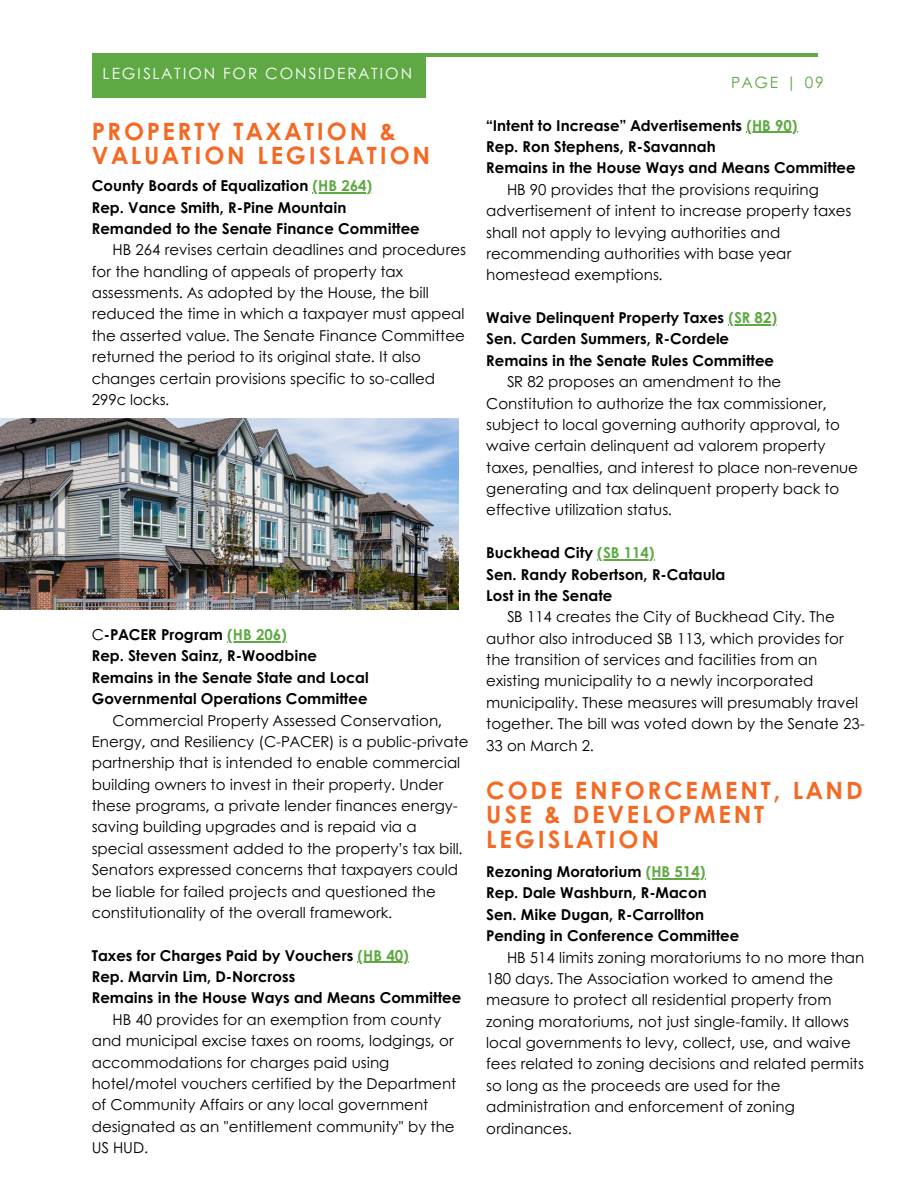
<style>
.page{position:relative;width:918px;height:1188px;background:#fff}
.page>*{position:absolute;margin:0;border:0;box-sizing:border-box;transform-origin:0 0}
.t1{font:700 23.85px/24.8px "Century Gothic";letter-spacing:.12em;color:#f46a24}
.t2{font:15.6px "Century Gothic";letter-spacing:.12em;color:#fff}
.t3{font:15.6px "Century Gothic";letter-spacing:.12em;color:#5ea944}
.t4{font:15px/21.3px "Century Gothic";color:#000}
.t5{font:700 15px/21.3px "Century Gothic";color:#000}
.s1{color:#5ea944}
.s2{font-weight:400}
</style>
<div class="page">
<hr style="left:92px;top:53px;width:725px;height:4px;background:#5ea944">
<div style="left:92px;top:53px;width:333px;height:44px;background:#5ea944"></div>
<img style="left:0;top:418px;width:459px;height:191px">
<hr style="left:313px;top:192px;width:59px;height:1px;background:#5ea944">
<hr style="left:227px;top:641px;width:60px;height:1px;background:#5ea944">
<hr style="left:358px;top:962px;width:51px;height:1px;background:#5ea944">
<hr style="left:746px;top:132px;width:52px;height:1px;background:#5ea944">
<hr style="left:728px;top:324px;width:49px;height:1px;background:#5ea944">
<hr style="left:597px;top:559px;width:58px;height:1px;background:#5ea944">
<hr style="left:646px;top:878px;width:59px;height:1px;background:#5ea944">
<p class="t2" style="left:103px;top:61px;width:311px">LEGISLATION FOR CONSIDERATION</p>
<p class="t3" style="left:731px;top:70px;width:94px">PAGE | 09</p>
<p class="t1" style="left:92px;top:118px;width:340px">PROPERTY TAXATION &amp;<br>VALUATION LEGISLATION</p>
<p class="t5" style="left:486px;top:114px;width:313px">“Intent to Increase” Advertisements <span class="s1">(HB 90)</span></p>
<p class="t5" style="left:486px;top:135px;width:231px">Rep. Ron Stephens, R-Savannah</p>
<p class="t5" style="left:486px;top:157px;width:371px">Remains in the House Ways and Means Committee</p>
<p class="t4" style="left:486px;top:178px;width:367px;text-indent:21px">HB 90 provides that the provisions requiring advertisement of intent to increase property taxes shall not apply to levying authorities and recommending authorities with base year homestead exemptions.</p>
<p class="t5" style="left:486px;top:306px;width:292px">Waive Delinquent Property Taxes <span class="s1">(SR 82)</span></p>
<p class="t5" style="left:486px;top:328px;width:244px">Sen. Carden Summers, R-Cordele</p>
<p class="t5" style="left:486px;top:349px;width:289px">Remains in the Senate Rules Committee</p>
<p class="t4" style="left:486px;top:370px;width:373px;text-indent:21px">SR 82 proposes an amendment to the Constitution to authorize the tax commissioner, subject to local governing authority approval, to waive certain delinquent ad valorem property taxes, penalties, and interest to place non-revenue generating and tax delinquent property back to effective utilization status.</p>
<p class="t5" style="left:486px;top:541px;width:170px">Buckhead City <span class="s1">(SB 114)</span></p>
<p class="t5" style="left:486px;top:563px;width:240px">Sen. Randy Robertson, R-Cataula</p>
<p class="t5" style="left:486px;top:584px;width:128px">Lost in the Senate</p>
<p class="t4" style="left:486px;top:606px;width:380px;text-indent:21px">SB 114 creates the City of Buckhead City. The author also introduced SB 113, which provides for the transition of services and facilities from an existing municipality to a newly incorporated municipality. These measures will presumably travel together. The bill was voted down by the Senate 23- 33 on March 2.</p>
<p class="t1" style="left:486px;top:776px;width:378px">CODE ENFORCEMENT, LAND<br>USE &amp; DEVELOPMENT<br>LEGISLATION</p>
<p class="t5" style="left:486px;top:860px;width:221px">Rezoning Moratorium <span class="s1">(HB 514)</span></p>
<p class="t5" style="left:486px;top:882px;width:222px">Rep. Dale Washburn, R-Macon</p>
<p class="t5" style="left:486px;top:903px;width:220px">Sen. Mike Dugan, R-Carrollton</p>
<p class="t5" style="left:486px;top:924px;width:255px">Pending in Conference Committee</p>
<p class="t4" style="left:486px;top:946px;width:380px;text-indent:21px">HB 514 limits zoning moratoriums to no more than 180 days. The Association worked to amend the measure to protect all residential property from zoning moratoriums, not just single-family. It allows local governments to levy, collect, use, and waive fees related to zoning decisions and related permits so long as the proceeds are used for the administration and enforcement of zoning ordinances.</p>
<p class="t5" style="left:92px;top:174px;width:282px">County Boards of Equalization <span class="s1">(HB 264)</span></p>
<p class="t5" style="left:92px;top:196px;width:256px">Rep. Vance Smith, R-Pine Mountain</p>
<p class="t5" style="left:92px;top:217px;width:329px">Remanded to the Senate Finance Committee</p>
<p class="t4" style="left:92px;top:238px;width:376px;text-indent:21px">HB 264 revises certain deadlines and procedures for the handling of appeals of property tax assessments. As adopted by the House, the bill reduced the time in which a taxpayer must appeal the asserted value. The Senate Finance Committee returned the period to its original state. It also changes certain provisions specific to so-called 299c locks.</p>
<p class="t5" style="left:92px;top:623px;width:197px"><span class="s2">C</span>-PACER Program <span class="s1">(HB 206)</span></p>
<p class="t5" style="left:92px;top:645px;width:227px">Rep. Steven Sainz, R-Woodbine</p>
<p class="t5" style="left:92px;top:666px;width:278px">Remains in the Senate State and Local<br>Governmental Operations Committee</p>
<p class="t4" style="left:92px;top:709px;width:378px;text-indent:21px">Commercial Property Assessed Conservation, Energy, and Resiliency (C-PACER) is a public-private partnership that is intended to enable commercial building owners to invest in their property. Under these programs, a private lender finances energy&shy;saving building upgrades and is repaid via a special assessment added to the property’s tax bill.<br>Senators expressed concerns that taxpayers could be liable for failed projects and questioned the constitutionality of the overall framework.</p>
<p class="t5" style="left:92px;top:944px;width:319px">Taxes for Charges Paid by Vouchers <span class="s1">(HB 40)</span></p>
<p class="t5" style="left:92px;top:965px;width:205px">Rep. Marvin Lim, D-Norcross</p>
<p class="t5" style="left:92px;top:987px;width:371px">Remains in the House Ways and Means Committee</p>
<p class="t4" style="left:92px;top:1008px;width:366px;text-indent:21px">HB 40 provides for an exemption from county and municipal excise taxes on rooms, lodgings, or accommodations for charges paid using hotel/motel vouchers certified by the Department of Community Affairs or any local government designated as an "entitlement community" by the US HUD.</p>
</div>
